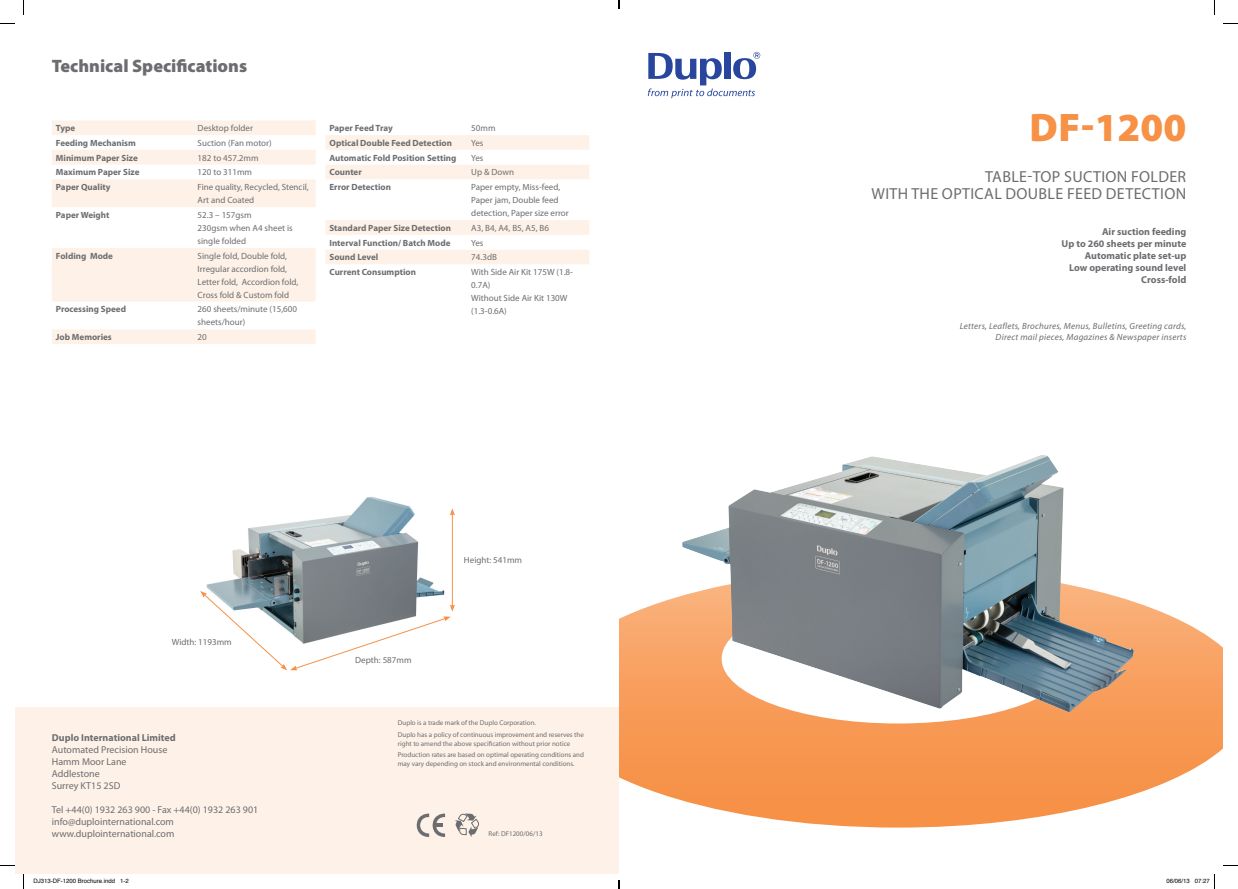
<style>
.page{position:relative;width:1238px;height:889px;background:#fff}
.page>*{position:absolute;margin:0;border:0;box-sizing:border-box;transform-origin:0 0}
.Titolo{font:900 40px "Myriad Pro";color:#f69146}
.Testo_Titolo1_2righe{font:900 18px "Myriad Pro";color:#6c6d70}
.Sottotitolo{font:16px/17px "Myriad Pro";letter-spacing:.02em;color:#6c6d70;text-align:right}
.Testo_fondo_1{font:10px/12px "Myriad Pro";color:#6c6d70}
.Benefits-copertina{font:700 10px "Myriad Pro";color:#6c6d70}
.Testo_fondo_1-2{font:700 10px/12px "Myriad Pro";color:#6c6d70}
.Testi_tabella{font:9px/13px "Myriad Pro";color:#6c6d70}
.Titoli_tabella{font:700 9px "Myriad Pro";color:#6c6d70}
.Benefits-copertina-2{font:italic 9px/11px "Myriad Pro";letter-spacing:.025em;color:#6c6d70;text-align:right}
.Testo_fondo_2{font:7px/9px "Myriad Pro";color:#6c6d70}
.t1{font:6px "Helvetica";color:#000}
.s1{font-weight:400}
</style>
<div class="page">
<svg style="left:619px;top:595px;width:604px;height:233px"></svg>
<div style="left:721px;top:594px;width:353px;height:129px;background:#fff;border-radius:50%"></div>
<svg style="left:648px;top:52px;width:112px;height:46px"></svg>
<div style="left:15px;top:708px;width:604px;height:166px;background:#fef2e8"></div>
<svg style="left:455px;top:813px;width:24px;height:24px"></svg>
<svg style="left:416px;top:813px;width:29px;height:24px"></svg>
<svg style="left:52px;top:120px;width:264px;height:224px;fill:#fef2e8"></svg>
<img style="left:206px;top:497px;width:239px;height:94px">
<hr style="left:452px;top:514px;width:1px;height:92px;background:#f69146">
<svg style="left:200px;top:591px;width:255px;height:79px"></svg>
<svg style="left:450px;top:508px;width:5px;height:7px"></svg>
<svg style="left:325px;top:135px;width:264px;height:129px"></svg>
<img style="left:682px;top:455px;width:451px;height:257px">
<svg style="left:0;top:23px;width:15px;height:1px"></svg>
<svg style="left:1223px;top:23px;width:15px;height:1px"></svg>
<svg style="left:0;top:865px;width:15px;height:1px"></svg>
<svg style="left:1223px;top:865px;width:15px;height:1px"></svg>
<svg style="left:23px;top:0;width:1px;height:15px"></svg>
<svg style="left:23px;top:874px;width:1px;height:15px"></svg>
<svg style="left:1214px;top:0;width:1px;height:15px"></svg>
<svg style="left:1214px;top:874px;width:1px;height:15px"></svg>
<svg style="left:618px;top:0;width:2px;height:9px"></svg>
<svg style="left:618px;top:880px;width:2px;height:9px"></svg>
<p class="Testo_Titolo1_2righe" style="left:52px;top:53px;width:197px">Technical Specifications</p>
<p class="Titoli_tabella" style="left:56px;top:122px;width:21px">Type</p>
<p class="Testi_tabella" style="left:198px;top:121px;width:57px">Desktop folder</p>
<p class="Titoli_tabella" style="left:56px;top:137px;width:82px">Feeding Mechanism</p>
<p class="Testi_tabella" style="left:198px;top:136px;width:76px">Suction (Fan motor)</p>
<p class="Titoli_tabella" style="left:56px;top:152px;width:83px">Minimum Paper Size</p>
<p class="Testi_tabella" style="left:198px;top:151px;width:62px">182 to 457.2mm</p>
<p class="Titoli_tabella" style="left:56px;top:166px;width:85px">Maximum Paper Size</p>
<p class="Testi_tabella" style="left:198px;top:166px;width:56px">120 to 311mm</p>
<p class="Titoli_tabella" style="left:56px;top:181px;width:56px">Paper Quality</p>
<p class="Testi_tabella" style="left:198px;top:180px;width:113px">Fine quality, Recycled, Stencil,<br>Art and Coated</p>
<p class="Titoli_tabella" style="left:56px;top:209px;width:55px">Paper Weight</p>
<p class="Testi_tabella" style="left:198px;top:208px;width:97px">52.3 – 157gsm<br>230gsm when A4 sheet is single folded</p>
<p class="Titoli_tabella" style="left:56px;top:250px;width:59px">Folding Mode</p>
<p class="Testi_tabella" style="left:198px;top:249px;width:102px">Single fold, Double fold,<br>Irregular accordion fold,<br>Letter fold, Accordion fold,<br>Cross fold &amp; Custom fold</p>
<p class="Titoli_tabella" style="left:56px;top:303px;width:72px">Processing Speed</p>
<p class="Testi_tabella" style="left:198px;top:303px;width:101px">260 sheets/minute (15,600 sheets/hour)</p>
<p class="Titoli_tabella" style="left:56px;top:331px;width:57px">Job Memories</p>
<p class="Testi_tabella" style="left:198px;top:330px;width:11px">20</p>
<p class="Titoli_tabella" style="left:329px;top:122px;width:65px">Paper Feed Tray</p>
<p class="Testi_tabella" style="left:471px;top:121px;width:26px">50mm</p>
<p class="Titoli_tabella" style="left:329px;top:137px;width:124px">Optical Double Feed Detection</p>
<p class="Testi_tabella" style="left:471px;top:136px;width:14px">Yes</p>
<p class="Titoli_tabella" style="left:329px;top:152px;width:128px">Automatic Fold Position Setting</p>
<p class="Testi_tabella" style="left:471px;top:151px;width:14px">Yes</p>
<p class="Titoli_tabella" style="left:329px;top:166px;width:34px">Counter</p>
<p class="Testi_tabella" style="left:471px;top:166px;width:44px">Up &amp; Down</p>
<p class="Titoli_tabella" style="left:329px;top:181px;width:63px">Error Detection</p>
<p class="Testi_tabella" style="left:471px;top:180px;width:99px">Paper empty, Miss-feed,<br>Paper jam, Double feed detection, Paper size error</p>
<p class="Titoli_tabella" style="left:329px;top:222px;width:123px">Standard Paper Size Detection</p>
<p class="Testi_tabella" style="left:471px;top:221px;width:79px">A3, B4, A4, B5, A5, B6</p>
<p class="Titoli_tabella" style="left:329px;top:237px;width:122px">Interval Function/ Batch Mode</p>
<p class="Testi_tabella" style="left:471px;top:236px;width:14px">Yes</p>
<p class="Titoli_tabella" style="left:329px;top:251px;width:50px">Sound Level</p>
<p class="Testi_tabella" style="left:471px;top:251px;width:27px">74.3dB</p>
<p class="Titoli_tabella" style="left:329px;top:266px;width:88px">Current Consumption</p>
<p class="Testi_tabella" style="left:471px;top:265px;width:103px">With Side Air Kit 175W (1.8-<br>0.7A)<br>Without Side Air Kit 130W (1.3-0.6A)</p>
<p class="Testi_tabella" style="left:172px;top:635px;width:61px">Width: 1193mm</p>
<p class="Testo_fondo_1-2" style="left:52px;top:731px;width:125px">Duplo International Limited<br><span class="s1">Automated Precision House</span></p>
<p class="Testo_fondo_1" style="left:52px;top:755px;width:76px">Hamm Moor Lane</p>
<p class="Testo_fondo_1" style="left:52px;top:767px;width:49px">Addlestone</p>
<p class="Testo_fondo_1" style="left:52px;top:779px;width:70px">Surrey KT15 2SD</p>
<p class="Testo_fondo_1" style="left:52px;top:803px;width:208px">Tel +44(0) 1932 263 900 - Fax +44(0) 1932 263 901 info@duplointernational.com www.duplointernational.com</p>
<p class="Testi_tabella" style="left:355px;top:653px;width:58px">Depth: 587mm</p>
<p class="Testi_tabella" style="left:464px;top:553px;width:60px">Height: 541mm</p>
<p class="Testo_fondo_2" style="left:398px;top:718px;width:140px">Duplo is a trade mark of the Duplo Corporation.</p>
<p class="Testo_fondo_2" style="left:398px;top:730px;width:188px">Duplo has a policy of continuous improvement and reserves the right to amend the above specification without prior notice</p>
<p class="Testo_fondo_2" style="left:398px;top:750px;width:188px">Production rates are based on optimal operating conditions and may vary depending on stock and environmental conditions.</p>
<p class="Testo_fondo_2" style="left:488px;top:829px;width:56px">Ref: DF1200/06/13</p>
<p class="Titolo" style="left:1029px;top:101px;width:158px">DF-1200</p>
<p class="Sottotitolo" style="left:871px;top:168px;width:316px">TABLE-TOP SUCTION FOLDER<br>WITH THE OPTICAL DOUBLE FEED DETECTION</p>
<p class="Benefits-copertina" style="left:1102px;top:225px;width:86px">Air suction feeding</p>
<p class="Benefits-copertina" style="left:1061px;top:237px;width:126px">Up to 260 sheets per minute</p>
<p class="Benefits-copertina" style="left:1084px;top:249px;width:103px">Automatic plate set-up</p>
<p class="Benefits-copertina" style="left:1069px;top:261px;width:119px">Low operating sound level</p>
<p class="Benefits-copertina" style="left:1141px;top:273px;width:47px">Cross-fold</p>
<p class="Benefits-copertina-2" style="left:960px;top:320px;width:228px">Letters, Leaflets, Brochures, Menus, Bulletins, Greeting cards,<br>Direct mail pieces, Magazines &amp; Newspaper inserts</p>
<p class="t1" style="left:34px;top:876px;width:97px">DJ313-DF-1200 Brochure.indd 1-2</p>
<p class="t1" style="left:1166px;top:876px;width:45px">06/06/13 07:27</p>
</div>
